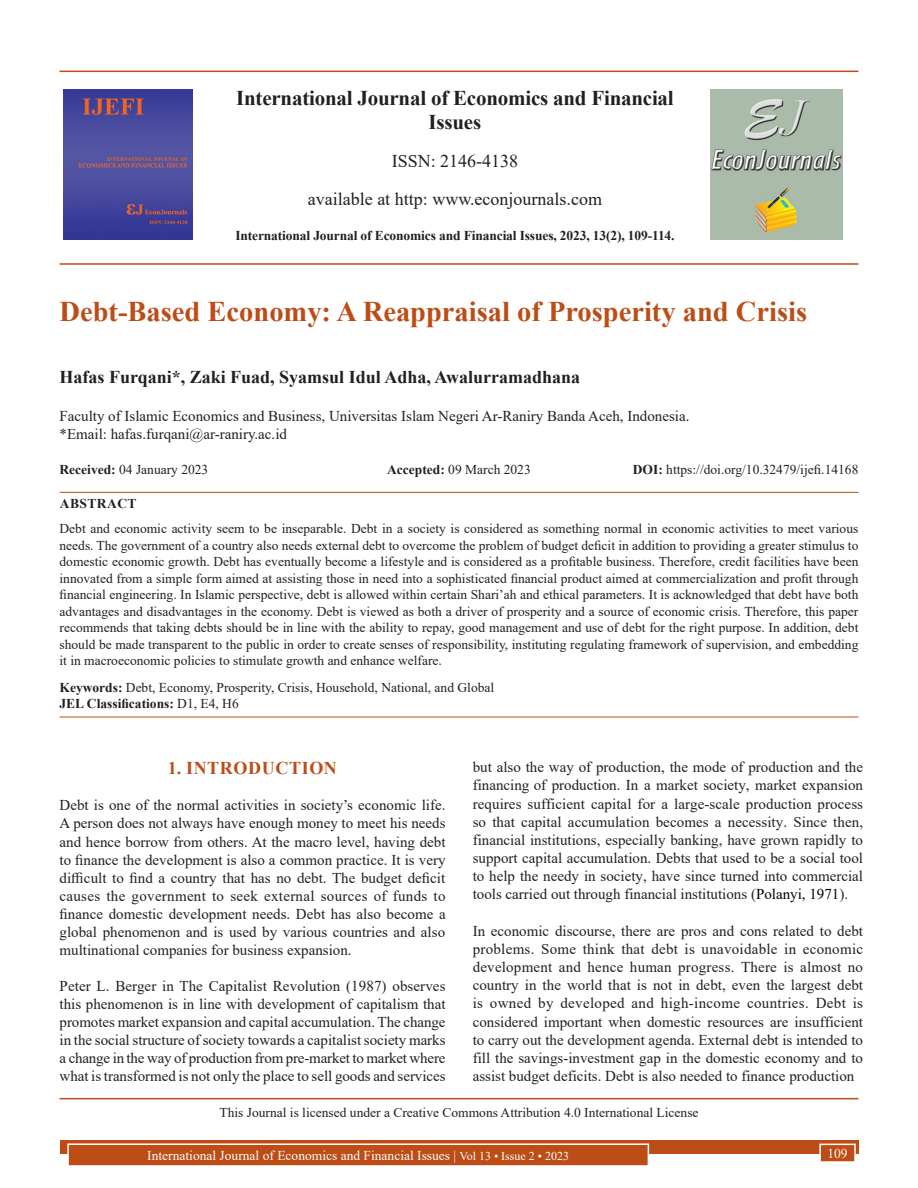
<style>
.page{position:relative;width:918px;height:1188px;background:#fff}
.page>*{position:absolute;margin:0;border:0;box-sizing:border-box;transform-origin:0 0}
.AT{font:700 28.5px "Times New Roman";color:#bd4c16}
.Issue_details{font:700 21px/24px "Times New Roman";letter-spacing:-.01em;color:#231f20;text-align:center}
.AU{font:700 18px "Times New Roman";color:#231f20}
.Issue_details-2{font:18px "Times New Roman";color:#231f20}
.t1{font:700 18px "Times New Roman";letter-spacing:.035em;color:#bd4c16}
.TX{font:15px/18.1px "Times New Roman";color:#231f20;text-align:justify}
.AFF{font:15px/18px "Times New Roman";color:#231f20}
.ABS{font:13.5px/16.5px "Times New Roman";color:#231f20;text-align:justify}
.KWD{font:13.5px/16.2px "Times New Roman";color:#231f20}
.HIS{font:13.5px "Times New Roman";color:#231f20}
.CCA{font:13.5px "Times New Roman";color:#231f20}
.Folio{font:13.5px "Times New Roman";color:#fff}
.Issue_details-3{font:700 13.5px "Times New Roman";letter-spacing:-.01em;color:#231f20}
.ABSH{font:700 13.5px "Times New Roman";letter-spacing:.035em;color:#231f20}
.s1{font-weight:700}
.s2{color:#000}
.s3{font-size:12px}
</style>
<div class="page">
<hr style="left:60px;top:71px;width:798px;height:1px;background:#bd4c16">
<hr style="left:60px;top:263px;width:798px;height:2px;background:#bd4c16">
<img style="left:64px;top:89px;width:129px;height:151px">
<img style="left:711px;top:89px;width:132px;height:150px">
<div style="left:60px;top:1140px;width:798px;height:13px;background:#bd4c16"></div>
<div style="left:68px;top:1144px;width:580px;height:22px;background:#bd4c16"></div>
<div style="left:67px;top:1143px;width:582px;height:24px;border:2px solid #fff"></div>
<div style="left:820px;top:1144px;width:35px;height:18px;background:#bd4c16"></div>
<div style="left:819px;top:1144px;width:37px;height:19px;border:2px solid #fff"></div>
<hr style="left:60px;top:492px;width:798px;height:1px;background:#bd4c16">
<hr style="left:60px;top:717px;width:798px;height:1px;background:#bd4c16">
<hr style="left:60px;top:1098px;width:798px;height:1px;background:#bd4c16">
<p class="Issue_details" style="left:236px;top:85px;width:439px">International Journal of Economics and Financial<br>Issues</p>
<p class="Issue_details-2" style="left:392px;top:148px;width:128px">ISSN: 2146-4138</p>
<p class="Issue_details-2" style="left:308px;top:186px;width:296px">available at http: www.econjournals.com</p>
<p class="Issue_details-3" style="left:235px;top:226px;width:441px">International Journal of Economics and Financial Issues, 2023, 13(2), 109-114.</p>
<p class="AT" style="left:60px;top:291px;width:749px">Debt-Based Economy: A Reappraisal of Prosperity and Crisis</p>
<p class="AU" style="left:60px;top:364px;width:522px">Hafas Furqani*, Zaki Fuad, Syamsul Idul Adha, Awalurramadhana</p>
<p class="AFF" style="left:60px;top:407px;width:631px">Faculty of Islamic Economics and Business, Universitas Islam Negeri Ar-Raniry Banda Aceh, Indonesia. *Email: hafas.furqani@ar-raniry.ac.id</p>
<p class="HIS" style="left:60px;top:460px;width:150px"><span class="s1">Received:</span> 04 January 2023</p>
<p class="HIS" style="left:387px;top:460px;width:145px"><span class="s1">Accepted:</span> 09 March 2023</p>
<p class="HIS" style="left:633px;top:460px;width:227px"><span class="s1">DOI:</span> https://doi.org/10.32479/ijefi.14168</p>
<p class="ABSH" style="left:60px;top:494px;width:78px">ABSTRACT</p>
<p class="ABS" style="left:60px;top:520px;width:800px">Debt and economic activity seem to be inseparable. Debt in a society is considered as something normal in economic activities to meet various needs. The government of a country also needs external debt to overcome the problem of budget deficit in addition to providing a greater stimulus to domestic economic growth. Debt has eventually become a lifestyle and is considered as a profitable business. Therefore, credit facilities have been innovated from a simple form aimed at assisting those in need into a sophisticated financial product aimed at commercialization and profit through financial engineering. In Islamic perspective, debt is allowed within certain Shari’ah and ethical parameters. It is acknowledged that debt have both advantages and disadvantages in the economy. Debt is viewed as both a driver of prosperity and a source of economic crisis. Therefore, this paper recommends that taking debts should be in line with the ability to repay, good management and use of debt for the right purpose. In addition, debt should be made transparent to the public in order to create senses of responsibility, instituting regulating framework of supervision, and embedding it in macroeconomic policies to stimulate growth and enhance welfare.</p>
<p class="KWD" style="left:60px;top:679px;width:436px"><span class="s1">Keywords:</span> Debt, Economy, Prosperity, Crisis, Household, National, and Global<br><span class="s1">JEL Classifications:</span> D1, E4, H6</p>
<p class="TX" style="left:473px;top:758px;width:392px">but also the way of production, the mode of production and the financing of production. In a market society, market expansion requires sufficient capital for a large-scale production process so that capital accumulation becomes a necessity. Since then, financial institutions, especially banking, have grown rapidly to support capital accumulation. Debts that used to be a social tool to help the needy in society, have since turned into commercial tools carried out through financial institutions (<span class="s2">Polanyi, 1971</span>).</p>
<p class="TX" style="left:473px;top:921px;width:392px">In economic discourse, there are pros and cons related to debt problems. Some think that debt is unavoidable in economic development and hence human progress. There is almost no country in the world that is not in debt, even the largest debt is owned by developed and high-income countries. Debt is considered important when domestic resources are insufficient to carry out the development agenda. External debt is intended to fill the savings-investment gap in the domestic economy and to assist budget deficits. Debt is also needed to finance production</p>
<p class="CCA" style="left:219px;top:1103px;width:481px">This Journal is licensed under a Creative Commons Attribution 4.0 International License</p>
<h1 class="t1" style="left:168px;top:755px;width:171px">1. INTRODUCTION</h1>
<p class="TX" style="left:60px;top:796px;width:388px">Debt is one of the normal activities in society’s economic life.<br>A person does not always have enough money to meet his needs and hence borrow from others. At the macro level, having debt to finance the development is also a common practice. It is very difficult to find a country that has no debt. The budget deficit causes the government to seek external sources of funds to finance domestic development needs. Debt has also become a global phenomenon and is used by various countries and also multinational companies for business expansion.</p>
<p class="TX" style="left:60px;top:977px;width:388px">Peter L. Berger in The Capitalist Revolution (1987) observes this phenomenon is in line with development of capitalism that promotes market expansion and capital accumulation. The change in the social structure of society towards a capitalist society marks a change in the way of production from pre-market to market where what is transformed is not only the place to sell goods and services</p>
<p class="Folio" style="left:147px;top:1146px;width:423px">International Journal of Economics and Financial Issues | <span class="s3">Vol 13 • Issue 2 • 2023</span></p>
<p class="Folio" style="left:827px;top:1144px;width:22px">109</p>
</div>
